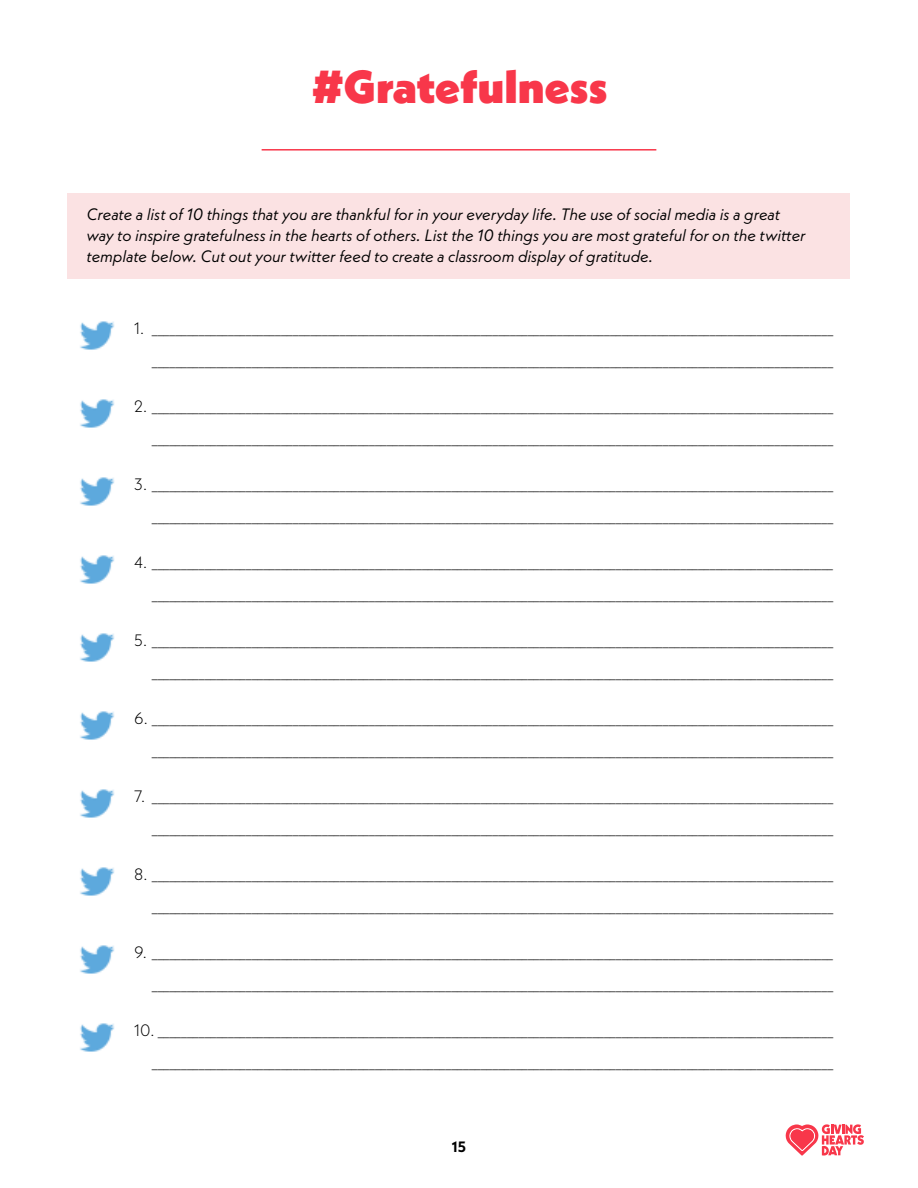
<style>
.page{position:relative;width:918px;height:1188px;background:#fff}
.page>*{position:absolute;margin:0;border:0;box-sizing:border-box;transform-origin:0 0}
.t1{font:900 46.2px "Neue Kabel";color:#f8374a}
.t2{font:300 16.5px/32.2px "Neue Kabel";color:#000;text-align:right}
.t3{font:italic 16.5px/21px "Neue Kabel";letter-spacing:-.005em;color:#000}
.t4{font:700 15px "Neue Kabel";color:#000}
</style>
<div class="page">
<svg style="left:786px;top:1124px;width:78px;height:32px"></svg>
<div style="left:68px;top:194px;width:782px;height:85px;background:#fbe2e3"></div>
<hr style="left:262px;top:149px;width:394px;height:2px;background:#f8374a">
<img style="left:80px;top:322px;width:35px;height:28px">
<img style="left:80px;top:399px;width:35px;height:29px">
<img style="left:80px;top:477px;width:35px;height:29px">
<img style="left:80px;top:555px;width:35px;height:29px">
<img style="left:80px;top:633px;width:35px;height:29px">
<img style="left:80px;top:711px;width:35px;height:29px">
<img style="left:80px;top:789px;width:35px;height:29px">
<img style="left:80px;top:867px;width:35px;height:29px">
<img style="left:80px;top:945px;width:35px;height:29px">
<img style="left:80px;top:1023px;width:35px;height:29px">
<h1 class="t1" style="left:311px;top:58px;width:298px">#Gratefulness</h1>
<p class="t3" style="left:87px;top:203px;width:720px">Create a list of 10 things that you are thankful for in your everyday life. The use of social media is a great way to inspire gratefulness in the hearts of others. List the 10 things you are most grateful for on the twitter template below. Cut out your twitter feed to create a classroom display of gratitude.</p>
<p class="t2" style="left:134px;top:312px;width:701px">1. ____________________________________________________________________________________________________________________ ____________________________________________________________________________________________________________________</p>
<p class="t2" style="left:134px;top:390px;width:701px">2. ____________________________________________________________________________________________________________________ ____________________________________________________________________________________________________________________</p>
<p class="t2" style="left:134px;top:468px;width:701px">3. ____________________________________________________________________________________________________________________ ____________________________________________________________________________________________________________________</p>
<p class="t2" style="left:134px;top:546px;width:701px">4. ____________________________________________________________________________________________________________________ ____________________________________________________________________________________________________________________</p>
<p class="t2" style="left:134px;top:624px;width:701px">5. ____________________________________________________________________________________________________________________ ____________________________________________________________________________________________________________________</p>
<p class="t2" style="left:134px;top:702px;width:701px">6. ____________________________________________________________________________________________________________________ ____________________________________________________________________________________________________________________</p>
<p class="t2" style="left:134px;top:780px;width:701px">7. ____________________________________________________________________________________________________________________ ____________________________________________________________________________________________________________________</p>
<p class="t2" style="left:134px;top:858px;width:701px">8. ____________________________________________________________________________________________________________________ ____________________________________________________________________________________________________________________</p>
<p class="t2" style="left:134px;top:936px;width:701px">9. ____________________________________________________________________________________________________________________ ____________________________________________________________________________________________________________________</p>
<p class="t2" style="left:134px;top:1014px;width:701px">10. ___________________________________________________________________________________________________________________ ____________________________________________________________________________________________________________________</p>
<p class="t4" style="left:452px;top:1137px;width:16px">15</p>
</div>
